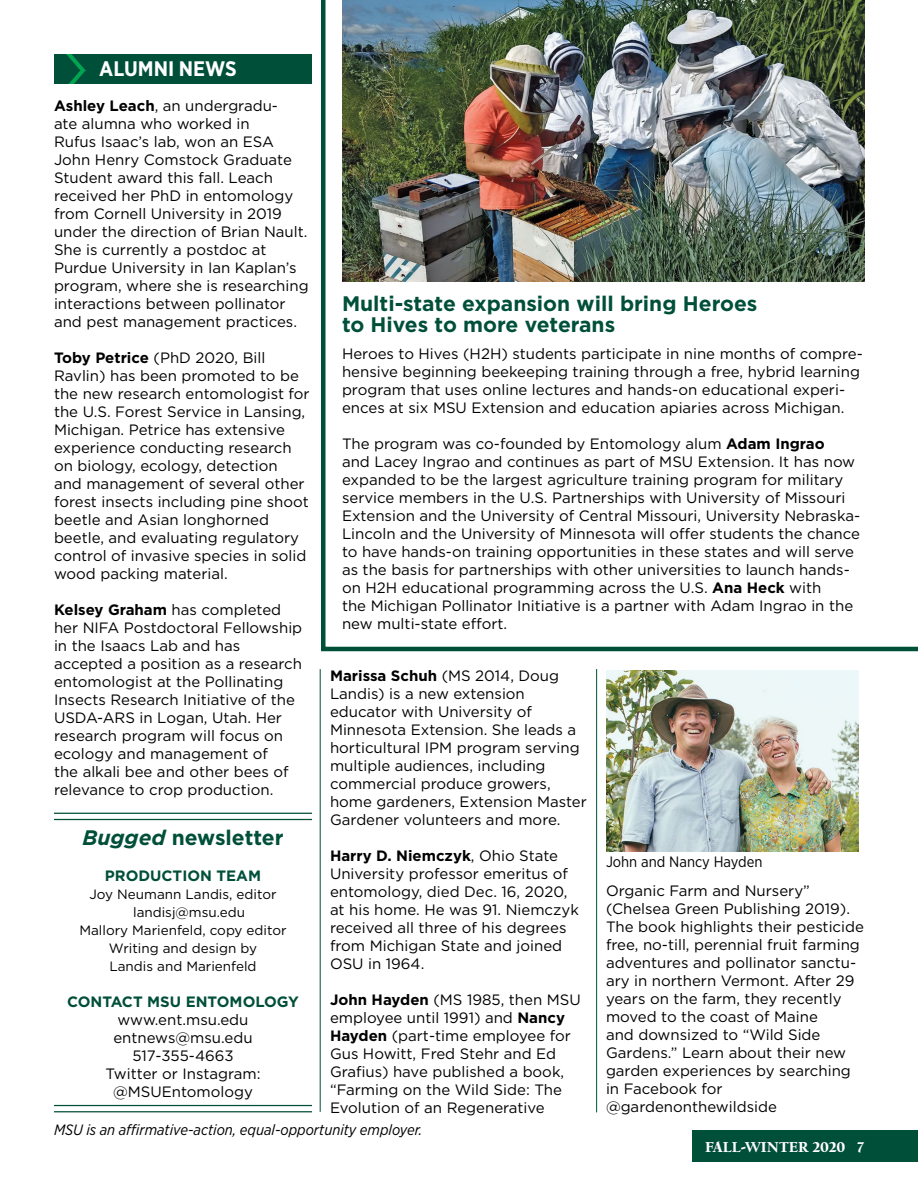
<style>
.page{position:relative;width:918px;height:1188px;background:#fff}
.page>*{position:absolute;margin:0;border:0;box-sizing:border-box;transform-origin:0 0}
.Ento_text{font:700 21px/21px "Gotham";color:#004f39}
.Ento_Subheads{font:700 21px "Gotham Narrow";color:#fff}
.Ento_text-2{font:15px/18px "Gotham";color:#000}
.t1{font:italic 15px "Gotham Narrow";color:#000}
.Ento_text-3{font:700 15px "Gotham";color:#004f39}
.Ento_cutlines{font:15px "Gotham Narrow";color:#000}
.t2{font:900 15px "Californian FB Text";color:#fff}
.Ento_text-4{font:13.5px "Gotham";color:#000}
.s1{font-weight:700}
.s2{font-style:italic}
</style>
<div class="page">
<div style="left:692px;top:1130px;width:226px;height:32px;background:#004f39"></div>
<hr style="left:54px;top:813px;width:258px;height:1px;background:#004f39">
<hr style="left:54px;top:819px;width:258px;height:1px;background:#004f39">
<hr style="left:54px;top:1105px;width:258px;height:1px;background:#004f39">
<hr style="left:54px;top:1111px;width:258px;height:1px;background:#004f39">
<div style="left:54px;top:54px;width:257px;height:29px;background:#004f39"></div>
<img style="left:606px;top:670px;width:253px;height:182px">
<svg style="left:321px;top:0;width:597px;height:651px"></svg>
<img style="left:342px;top:0;width:522px;height:282px">
<hr style="left:320px;top:669px;width:1px;height:443px;background:#004f39">
<hr style="left:596px;top:669px;width:1px;height:443px;background:#004f39">
<p class="Ento_Subheads" style="left:99px;top:55px;width:139px">ALUMNI NEWS</p>
<p class="Ento_text-2" style="left:54px;top:97px;width:256px"><span class="s1">Ashley Leach</span>, an undergradu-<br>ate alumna who worked in<br>Rufus Isaac’s lab, won an ESA<br>John Henry Comstock Graduate<br>Student award this fall. Leach received her PhD in entomology from Cornell University in 2019 under the direction of Brian Nault.<br>She is currently a postdoc at<br>Purdue University in Ian Kaplan’s program, where she is researching interactions between pollinator and pest management practices.</p>
<p class="Ento_text-2" style="left:54px;top:349px;width:257px"><span class="s1">Toby Petrice</span> (PhD 2020, Bill<br>Ravlin) has been promoted to be the new research entomologist for the U.S. Forest Service in Lansing,<br>Michigan. Petrice has extensive experience conducting research on biology, ecology, detection<br>and management of several other forest insects including pine shoot beetle and Asian longhorned beetle, and evaluating regulatory control of invasive species in solid wood packing material.</p>
<p class="Ento_text-2" style="left:54px;top:601px;width:250px"><span class="s1">Kelsey Graham</span> has completed her NIFA Postdoctoral Fellowship in the Isaacs Lab and has accepted a position as a research entomologist at the Pollinating<br>Insects Research Initiative of the<br>USDA-ARS in Logan, Utah. Her research program will focus on ecology and management of<br>the alkali bee and other bees of relevance to crop production.</p>
<p class="Ento_text" style="left:82px;top:826px;width:203px"><span class="s2">Bugged</span> newsletter</p>
<p class="Ento_text-3" style="left:105px;top:865px;width:158px">PRODUCTION TEAM</p>
<p class="Ento_text-4" style="left:89px;top:885px;width:189px">Joy Neumann Landis, editor</p>
<p class="Ento_text-4" style="left:133px;top:903px;width:113px">landisj@msu.edu</p>
<p class="Ento_text-4" style="left:79px;top:921px;width:209px">Mallory Marienfeld, copy editor</p>
<p class="Ento_text-4" style="left:109px;top:939px;width:150px">Writing and design by</p>
<p class="Ento_text-4" style="left:109px;top:957px;width:149px">Landis and Marienfeld</p>
<p class="Ento_text-3" style="left:67px;top:991px;width:233px">CONTACT MSU ENTOMOLOGY</p>
<p class="Ento_text-2" style="left:117px;top:1010px;width:133px">www.ent.msu.edu</p>
<p class="Ento_text-2" style="left:113px;top:1028px;width:141px">entnews@msu.edu</p>
<p class="Ento_text-2" style="left:132px;top:1046px;width:103px">517-355-4663</p>
<p class="Ento_text-2" style="left:105px;top:1064px;width:157px;text-align:center">Twitter or Instagram: @MSUEntomology</p>
<p class="Ento_text" style="left:342px;top:293px;width:417px">Multi-state expansion will bring Heroes to Hives to more veterans</p>
<p class="Ento_text-2" style="left:342px;top:344px;width:522px">Heroes to Hives (H2H) students participate in nine months of compre&shy;hensive beginning beekeeping training through a free, hybrid learning program that uses online lectures and hands-on educational experi&shy;ences at six MSU Extension and education apiaries across Michigan.</p>
<p class="Ento_text-2" style="left:342px;top:434px;width:520px">The program was co-founded by Entomology alum <span class="s1">Adam Ingrao<br></span>and Lacey Ingrao and continues as part of MSU Extension. It has now expanded to be the largest agriculture training program for military service members in the U.S. Partnerships with University of Missouri Extension and the University of Central Missouri, University Nebraska-Lincoln and the University of Minnesota will offer students the chance to have hands-on training opportunities in these states and will serve as the basis for partnerships with other universities to launch hands&shy;on H2H educational programming across the U.S. <span class="s1">Ana Heck</span> with<br>the Michigan Pollinator Initiative is a partner with Adam Ingrao in the new multi-state effort.</p>
<p class="Ento_text-2" style="left:330px;top:667px;width:258px"><span class="s1">Marissa Schuh</span> (MS 2014, Doug<br>Landis) is a new extension educator with University of<br>Minnesota Extension. She leads a horticultural IPM program serving multiple audiences, including commercial produce growers, home gardeners, Extension Master<br>Gardener volunteers and more.</p>
<p class="Ento_text-2" style="left:330px;top:847px;width:250px"><span class="s1">Harry D. Niemczyk</span>, Ohio State<br>University professor emeritus of entomology, died Dec. 16, 2020, at his home. He was 91. Niemczyk received all three of his degrees from Michigan State and joined<br>OSU in 1964.</p>
<p class="Ento_text-2" style="left:330px;top:991px;width:252px"><span class="s1">John Hayden</span> (MS 1985, then MSU employee until 1991) and <span class="s1">Nancy<br>Hayden</span> (part-time employee for<br>Gus Howitt, Fred Stehr and Ed<br>Grafius) have published a book, “Farming on the Wild Side: The<br>Evolution of an Regenerative</p>
<p class="Ento_cutlines" style="left:606px;top:853px;width:158px">John and Nancy Hayden</p>
<p class="Ento_text-2" style="left:606px;top:882px;width:260px">Organic Farm and Nursery” (Chelsea Green Publishing 2019).<br>The book highlights their pesticide free, no-till, perennial fruit farming adventures and pollinator sanctu&shy;ary in northern Vermont. After 29 years on the farm, they recently moved to the coast of Maine<br>and downsized to “Wild Side<br>Gardens.” Learn about their new garden experiences by searching in Facebook for @gardenonthewildside</p>
<p class="t1" style="left:54px;top:1121px;width:370px">MSU is an affirmative-action, equal-opportunity employer.</p>
<p class="t2" style="left:705px;top:1138px;width:160px">FALL-WINTER 2020 7</p>
</div>
